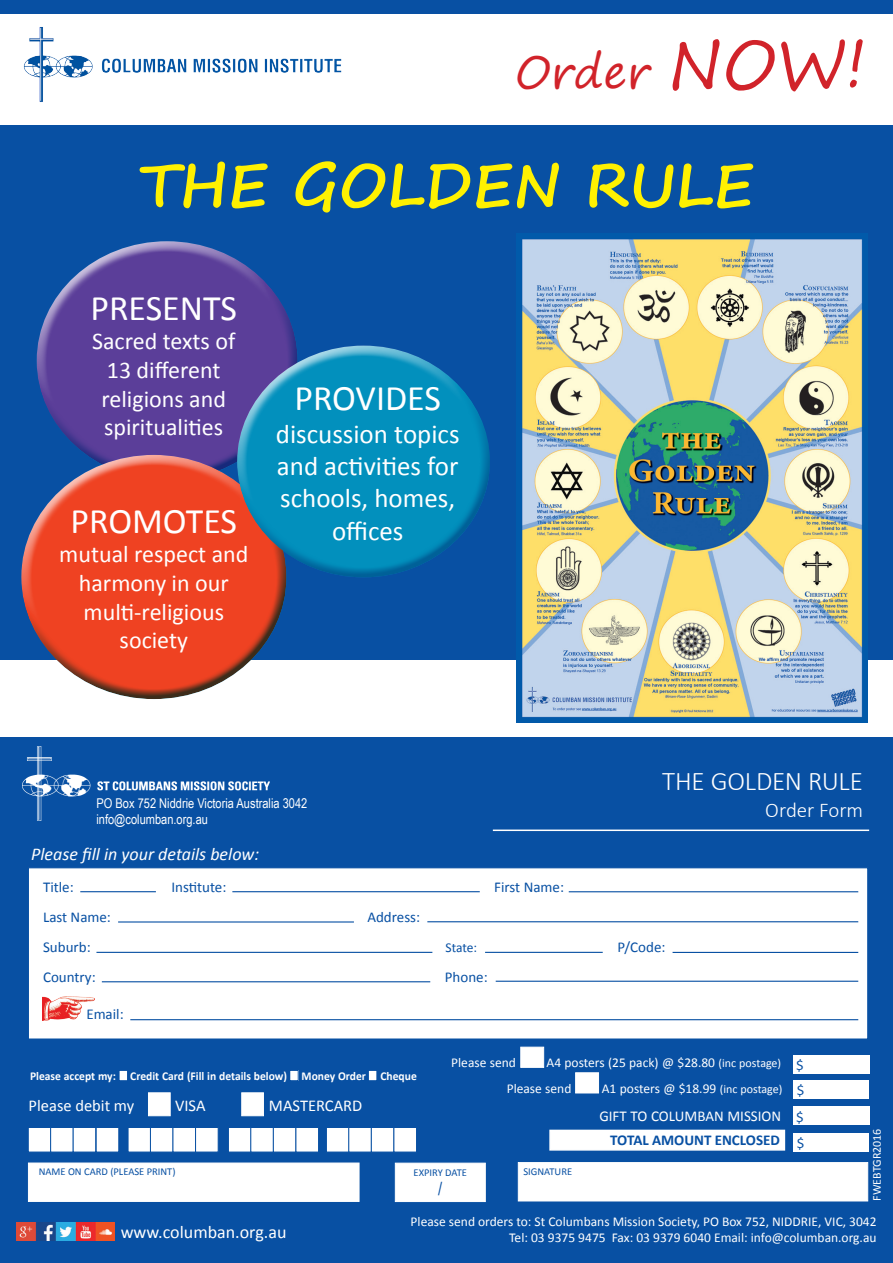
<style>
.page{position:relative;width:893px;height:1263px;background:#fff}
.page>*{position:absolute;margin:0;border:0;box-sizing:border-box;transform-origin:0 0}
.t1{font:700 60px "Segoe Print";color:#fff101}
.t2{font:45px "Segoe Print";color:#d1232a}
.t3{font:36px "Calibri";color:#fff}
.t4{font:27px/32.4px "Calibri";color:#fff;text-align:center}
.Body{font:300 27px "Calibri";letter-spacing:-.01em;color:#fff}
.t5{font:24px/28.8px "Calibri";color:#fff;text-align:center}
.Body-2{font:300 21px "Calibri";letter-spacing:-.005em;color:#fff}
.t6{font:italic 18px "Calibri";color:#fff}
.t7{font:18px "Calibri";color:#fff}
.t8{font:18px "Arial Narrow";color:#0850a3}
.t9{font:16.5px "Calibri";color:#fff}
.Body-3{font:15px "Calibri";color:#0850a3}
.t10{font:15px "Calibri";color:#fff}
.t11{font:700 15px "Calibri";color:#0850a3}
.t12{font:13.5px "Calibri";color:#fff}
.t13{font:13.5px/16.5px "Arial Narrow";color:#fff}
.t14{font:13.5px "Calibri";letter-spacing:-.01em;color:#0850a3}
.t15{font:700 12px "Calibri";color:#fff;scale:.96 1}
.t16{font:12px "Calibri";color:#fff}
.t17{font:10.5px "Calibri";color:#0850a3}
.s1{font-size:67.5px}
.s2{font-size:12px}
</style>
<div class="page">
<div style="left:0;top:125px;width:893px;height:535px;background:#0850a3"></div>
<div style="left:0;top:738px;width:893px;height:525px;background:#0850a3"></div>
<div style="left:28px;top:1163px;width:331px;height:39px;background:#fff"></div>
<div style="left:518px;top:1162px;width:350px;height:39px;background:#fff;border:1px solid #fff"></div>
<div style="left:395px;top:1163px;width:91px;height:39px;background:#fff;border:1px solid #fff"></div>
<div style="left:148px;top:1092px;width:23px;height:24px;background:#fff;border:1px solid #fff"></div>
<div style="left:241px;top:1092px;width:23px;height:24px;background:#fff;border:1px solid #fff"></div>
<img style="left:16px;top:1222px;width:99px;height:19px">
<div style="left:28px;top:1127px;width:23px;height:25px;background:#fff;border:1px solid #0850a3"></div>
<div style="left:50px;top:1127px;width:23px;height:25px;background:#fff;border:1px solid #0850a3"></div>
<div style="left:73px;top:1127px;width:23px;height:25px;background:#fff;border:1px solid #0850a3"></div>
<div style="left:128px;top:1127px;width:23px;height:25px;background:#fff;border:1px solid #0850a3"></div>
<div style="left:150px;top:1127px;width:23px;height:25px;background:#fff;border:1px solid #0850a3"></div>
<div style="left:173px;top:1127px;width:23px;height:25px;background:#fff;border:1px solid #0850a3"></div>
<div style="left:195px;top:1127px;width:23px;height:25px;background:#fff;border:1px solid #0850a3"></div>
<div style="left:228px;top:1127px;width:23px;height:25px;background:#fff;border:1px solid #0850a3"></div>
<div style="left:251px;top:1127px;width:23px;height:25px;background:#fff"></div>
<div style="left:273px;top:1127px;width:23px;height:25px;background:#fff;border:1px solid #0850a3"></div>
<div style="left:296px;top:1127px;width:23px;height:25px;background:#fff;border:1px solid #0850a3"></div>
<div style="left:326px;top:1127px;width:23px;height:25px;background:#fff;border:1px solid #0850a3"></div>
<div style="left:349px;top:1127px;width:23px;height:25px;background:#fff"></div>
<div style="left:371px;top:1127px;width:23px;height:25px;background:#fff;border:1px solid #0850a3"></div>
<div style="left:394px;top:1127px;width:23px;height:25px;background:#fff;border:1px solid #0850a3"></div>
<div style="left:96px;top:1127px;width:23px;height:25px;background:#fff;border:1px solid #0850a3"></div>
<div style="left:368px;top:1070px;width:9px;height:11px;background:#fff"></div>
<div style="left:368px;top:1070px;width:9px;height:11px;border:1px solid #0850a3"></div>
<div style="left:119px;top:1070px;width:9px;height:11px;background:#fff"></div>
<div style="left:119px;top:1070px;width:9px;height:11px;border:1px solid #0850a3"></div>
<div style="left:290px;top:1070px;width:8px;height:11px;background:#fff"></div>
<div style="left:290px;top:1070px;width:8px;height:11px;border:1px solid #0850a3"></div>
<div style="left:793px;top:1107px;width:76px;height:18px;background:#fff"></div>
<div style="left:549px;top:1130px;width:236px;height:20px;background:#fff"></div>
<div style="left:793px;top:1133px;width:76px;height:18px;background:#fff"></div>
<div style="left:793px;top:1055px;width:76px;height:18px;background:#fff"></div>
<div style="left:520px;top:1047px;width:24px;height:21px;background:#fff;border:1px solid #fff"></div>
<div style="left:793px;top:1080px;width:76px;height:18px;background:#fff"></div>
<div style="left:575px;top:1072px;width:24px;height:21px;background:#fff;border:1px solid #fff"></div>
<hr style="left:493px;top:829px;width:376px;height:2px;background:#fff">
<img style="left:23px;top:747px;width:246px;height:74px">
<div style="left:28px;top:867px;width:840px;height:172px;background:#fff;border:1px solid #0850a3"></div>
<img style="left:42px;top:996px;width:53px;height:25px">
<hr style="left:130px;top:1019px;width:728px;height:1px;background:#0850a3">
<hr style="left:96px;top:952px;width:336px;height:1px;background:#0850a3">
<hr style="left:673px;top:952px;width:185px;height:1px;background:#0850a3">
<hr style="left:118px;top:921px;width:236px;height:1px;background:#0850a3">
<hr style="left:80px;top:891px;width:76px;height:1px;background:#0850a3">
<hr style="left:102px;top:981px;width:328px;height:1px;background:#0850a3">
<hr style="left:232px;top:891px;width:248px;height:1px;background:#0850a3">
<hr style="left:569px;top:891px;width:289px;height:1px;background:#0850a3">
<hr style="left:485px;top:952px;width:118px;height:1px;background:#0850a3">
<hr style="left:496px;top:981px;width:362px;height:1px;background:#0850a3">
<img style="left:517px;top:239px;width:350px;height:484px">
<div style="left:25px;top:241px;width:264px;height:178px;background:#fff;opacity:.75"></div>
<div style="left:39px;top:283px;width:270px;height:199px;background:#0290bd;opacity:.75"></div>
<div style="left:10px;top:454px;width:267px;height:182px;background:#fff;opacity:.75"></div>
<div style="left:24px;top:497px;width:274px;height:204px;background:#0290bd;opacity:.75"></div>
<div style="left:226px;top:345px;width:256px;height:173px;background:#fff;opacity:.75"></div>
<div style="left:240px;top:386px;width:261px;height:194px;background:#0290bd;opacity:.75"></div>
<img style="left:23px;top:27px;width:319px;height:75px">
<hr style="left:427px;top:921px;width:431px;height:1px;background:#0850a3">
<div style="left:0;top:0;width:893px;height:14px;background:#0850a3"></div>
<p class="t2" style="left:515px;top:32px;width:353px">Order <span class="s1">NOW!</span></p>
<p class="t1" style="left:139px;top:130px;width:616px">THE GOLDEN RULE</p>
<p class="t3" style="left:90px;top:285px;width:148px">PRESENTS</p>
<p class="t5" style="left:92px;top:327px;width:145px">Sacred texts of<br>13 different religions and spiritualities</p>
<p class="t3" style="left:71px;top:498px;width:168px">PROMOTES</p>
<p class="t5" style="left:59px;top:540px;width:191px">mutual respect and harmony in our multi-religious society</p>
<p class="t3" style="left:294px;top:375px;width:148px">PROVIDES</p>
<p class="t4" style="left:276px;top:417px;width:185px">discussion topics and activities for schools, homes, offices</p>
<p class="Body" style="left:662px;top:764px;width:203px">THE GOLDEN RULE</p>
<p class="Body-2" style="left:765px;top:797px;width:99px">Order Form</p>
<p class="t13" style="left:96px;top:794px;width:212px">PO Box 752 Niddrie Victoria Australia 3042 info@columban.org.au</p>
<p class="t6" style="left:31px;top:842px;width:229px">Please fill in your details below:</p>
<p class="Body-3" style="left:43px;top:878px;width:32px">Title:</p>
<p class="Body-3" style="left:171px;top:878px;width:56px">Institute:</p>
<p class="Body-3" style="left:494px;top:878px;width:71px">First Name:</p>
<p class="Body-3" style="left:43px;top:908px;width:69px">Last Name:</p>
<p class="Body-3" style="left:367px;top:908px;width:54px">Address:</p>
<p class="Body-3" style="left:43px;top:938px;width:49px">Suburb:</p>
<p class="t14" style="left:445px;top:939px;width:33px">State:</p>
<p class="Body-3" style="left:617px;top:938px;width:50px">P/Code:</p>
<p class="Body-3" style="left:43px;top:968px;width:54px">Country:</p>
<p class="Body-3" style="left:445px;top:968px;width:44px">Phone:</p>
<p class="Body-3" style="left:86px;top:1004px;width:39px">Email:</p>
<p class="t15" style="left:30px;top:1068px;width:404px">Please accept my: Credit Card (Fill in details below) Money Order Cheque</p>
<p class="t9" style="left:29px;top:1095px;width:107px">Please debit my</p>
<p class="t9" style="left:175px;top:1095px;width:32px">VISA</p>
<p class="t9" style="left:269px;top:1095px;width:95px">MASTERCARD</p>
<p class="t12" style="left:451px;top:1054px;width:332px">Please send ...... A4 posters (25 pack) @ $28.80 <span class="s2">(inc postage)</span></p>
<p class="Body-3" style="left:796px;top:1055px;width:9px">$</p>
<p class="t12" style="left:507px;top:1080px;width:277px">Please send .... A1 posters @ $18.99 <span class="s2">(inc postage)</span></p>
<p class="Body-3" style="left:797px;top:1080px;width:9px">$</p>
<p class="t10" style="left:599px;top:1106px;width:183px">GIFT TO COLUMBAN MISSION</p>
<p class="Body-3" style="left:796px;top:1107px;width:9px">$</p>
<p class="t11" style="left:610px;top:1130px;width:171px">TOTAL AMOUNT ENCLOSED</p>
<p class="Body-3" style="left:797px;top:1133px;width:9px">$</p>
<p class="t17" style="left:39px;top:1165px;width:138px">NAME ON CARD (PLEASE PRINT)</p>
<p class="t17" style="left:523px;top:1165px;width:50px">SIGNATURE</p>
<p class="t8" style="left:438px;top:1176px;width:6px">/</p>
<p class="t17" style="left:414px;top:1165px;width:55px">EXPIRY DATE</p>
<p class="t16" style="left:869px;top:1201px;width:74px;rotate:-90deg">FWEBTGR2016</p>
<p class="t12" style="left:411px;top:1212px;width:467px">Please send orders to: St Columbans Mission Society, PO Box 752, NIDDRIE, VIC, 3042</p>
<p class="t7" style="left:121px;top:1221px;width:167px">www.columban.org.au</p>
<p class="t12" style="left:509px;top:1229px;width:369px">Tel: 03 9375 9475 Fax: 03 9379 6040 Email: info@columban.org.au</p>
</div>
